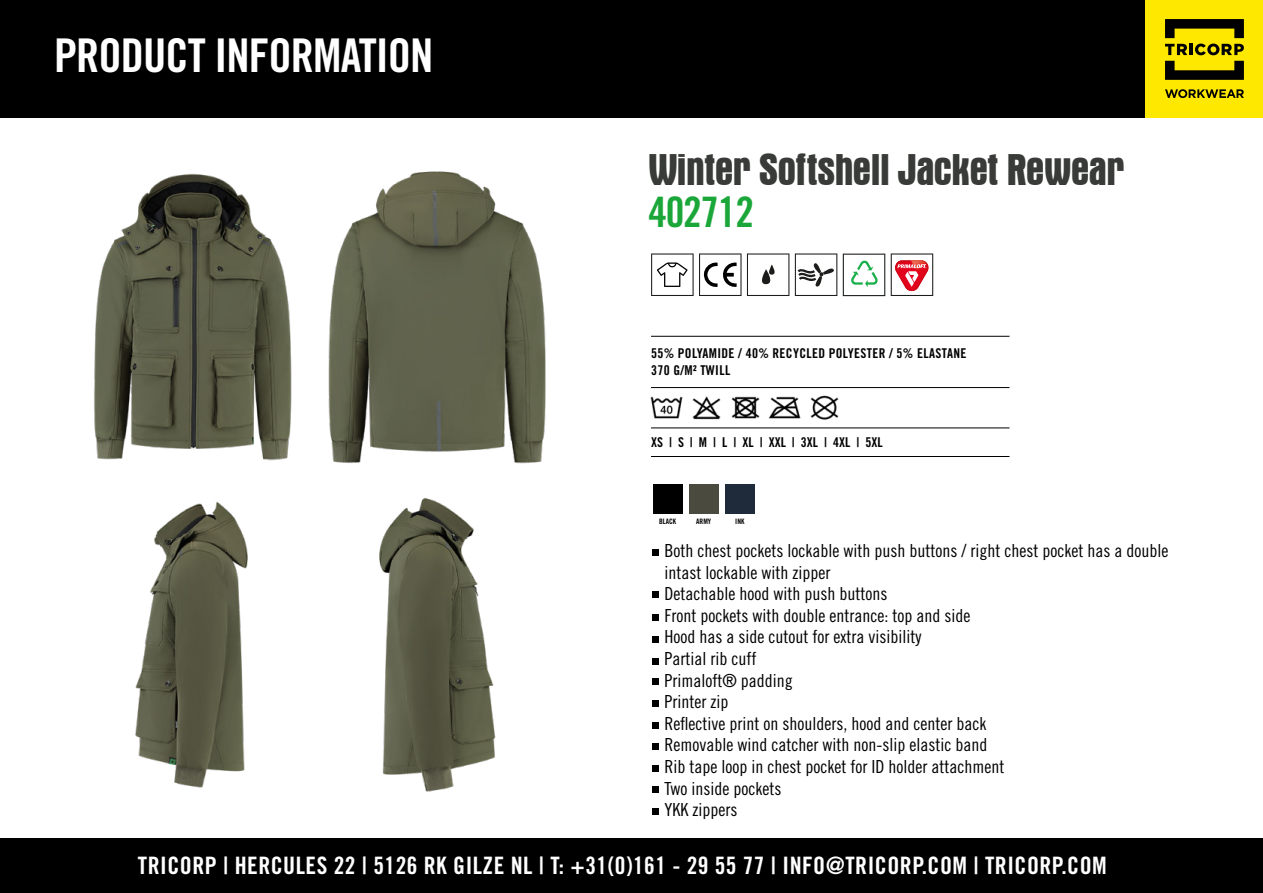
<style>
.page{position:relative;width:1263px;height:893px;background:#fff}
.page>*{position:absolute;margin:0;border:0;box-sizing:border-box;transform-origin:0 0}
.t1{font:46.5px "Trade Gothic LT Std Bd Cn 20";letter-spacing:-.02em;color:#fff}
.t2{font:700 condensed 45px "Aurora BT";letter-spacing:-.025em;color:#393b38}
.t3{font:42px "Trade Gothic LT Std Bd Cn 20";letter-spacing:-.03em;color:#1aa638}
.t4{font:24px "Trade Gothic LT Std Bd Cn 20";letter-spacing:.02em;color:#fff}
.t5{font:18px/21.6px "Trade Gothic LT Std Cn 18";color:#000}
.t6{font:13.5px/16.5px "Trade Gothic LT Std Bd Cn 20";letter-spacing:.025em;color:#000}
.t7{font:13.5px "Trade Gothic LT Std Bd Cn 20";color:#000}
.t8{font:7.5px "Trade Gothic LT Std Bd Cn 20";color:#000}
</style>
<div class="page">
<div style="left:0;top:0;width:1263px;height:117px;background:#000"></div>
<div style="left:1146px;top:0;width:117px;height:117px;background:#ffe800"></div>
<svg style="left:1165px;top:44px;width:79px;height:11px"></svg>
<svg style="left:1165px;top:19px;width:79px;height:19px"></svg>
<svg style="left:1165px;top:61px;width:79px;height:19px"></svg>
<svg style="left:1165px;top:89px;width:79px;height:9px"></svg>
<div style="left:0;top:839px;width:1263px;height:54px;background:#000"></div>
<svg style="left:652px;top:809px;width:6px;height:6px"></svg>
<svg style="left:652px;top:765px;width:6px;height:6px"></svg>
<img style="left:94px;top:173px;width:192px;height:288px">
<img style="left:286px;top:171px;width:260px;height:293px">
<hr style="left:651px;top:336px;width:358px;height:1px;background:#000">
<hr style="left:651px;top:387px;width:358px;height:1px;background:#000">
<hr style="left:651px;top:428px;width:358px;height:1px;background:#000">
<hr style="left:651px;top:456px;width:358px;height:1px;background:#000">
<img style="left:650px;top:396px;width:33px;height:23px">
<img style="left:692px;top:396px;width:29px;height:24px">
<img style="left:731px;top:396px;width:29px;height:23px">
<img style="left:768px;top:396px;width:33px;height:23px">
<img style="left:810px;top:395px;width:29px;height:25px">
<img style="left:653px;top:484px;width:29px;height:29px">
<img style="left:689px;top:484px;width:29px;height:29px">
<img style="left:725px;top:484px;width:29px;height:29px">
<svg style="left:651px;top:253px;width:90px;height:43px"></svg>
<svg style="left:747px;top:253px;width:42px;height:43px"></svg>
<svg style="left:795px;top:253px;width:42px;height:43px"></svg>
<svg style="left:843px;top:254px;width:42px;height:42px"></svg>
<svg style="left:891px;top:253px;width:42px;height:43px"></svg>
<img style="left:135px;top:502px;width:113px;height:286px">
<img style="left:379px;top:497px;width:117px;height:295px">
<svg style="left:652px;top:550px;width:6px;height:6px"></svg>
<svg style="left:652px;top:658px;width:6px;height:6px"></svg>
<svg style="left:652px;top:592px;width:6px;height:6px"></svg>
<svg style="left:652px;top:679px;width:6px;height:6px"></svg>
<svg style="left:652px;top:637px;width:6px;height:6px"></svg>
<svg style="left:652px;top:744px;width:6px;height:6px"></svg>
<svg style="left:652px;top:700px;width:6px;height:6px"></svg>
<svg style="left:652px;top:615px;width:6px;height:6px"></svg>
<svg style="left:652px;top:722px;width:6px;height:6px"></svg>
<svg style="left:652px;top:787px;width:6px;height:6px"></svg>
<h1 class="t1" style="left:54px;top:27px;width:381px">PRODUCT INFORMATION</h1>
<h2 class="t2" style="left:648px;top:144px;width:477px">Winter Softshell Jacket Rewear</h2>
<h3 class="t3" style="left:648px;top:187px;width:107px">402712</h3>
<p class="t6" style="left:651px;top:345px;width:317px">55% POLYAMIDE / 40% RECYCLED POLYESTER / 5% ELASTANE<br>370 G/M² TWILL</p>
<p class="t7" style="left:651px;top:434px;width:233px">XS | S | M | L | XL | XXL | 3XL | 4XL | 5XL</p>
<p class="t8" style="left:659px;top:516px;width:19px">BLACK</p>
<p class="t8" style="left:696px;top:516px;width:16px">ARMY</p>
<p class="t8" style="left:735px;top:516px;width:11px">INK</p>
<p class="t5" style="left:664px;top:540px;width:505px">Both chest pockets lockable with push buttons / right chest pocket has a double intast lockable with zipper<br>Detachable hood with push buttons<br>Front pockets with double entrance: top and side<br>Hood has a side cutout for extra visibility<br>Partial rib cuff<br>Primaloft® padding<br>Printer zip<br>Reflective print on shoulders, hood and center back<br>Removable wind catcher with non-slip elastic band<br>Rib tape loop in chest pocket for ID holder attachment<br>Two inside pockets<br>YKK zippers</p>
<h3 class="t4" style="left:138px;top:850px;width:970px">TRICORP | HERCULES 22 | 5126 RK GILZE NL | T: +31(0)161 - 29 55 77 | INFO@TRICORP.COM | TRICORP.COM</h3>
</div>
